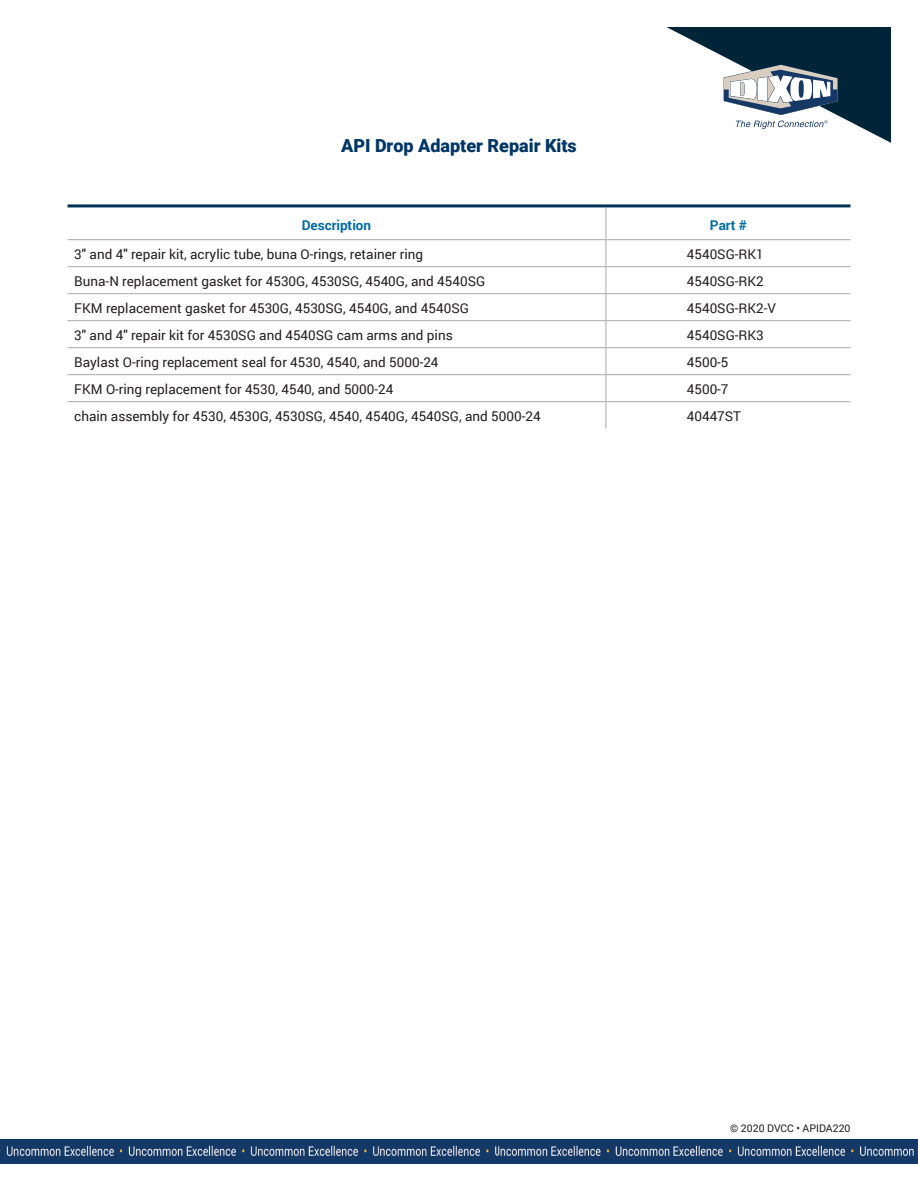
<style>
.page{position:relative;width:918px;height:1188px;background:#fff}
.page>*{position:absolute;margin:0;border:0;box-sizing:border-box;transform-origin:0 0}
._2020_Product_Name{font:900 18px "Roboto";color:#003667}
._2020_Table_Body_Tex{font:13.5px "Roboto";color:#231f20}
._2020_Table_Header{font:700 13.5px "Roboto";color:#006ba7}
.t1{font:10.5px "Roboto";color:#231f20}
</style>
<div class="page">
<svg style="left:666px;top:27px;width:225px;height:116px"></svg>
<hr style="left:68px;top:204px;width:538px;height:3px;background:#003056">
<hr style="left:606px;top:204px;width:245px;height:3px;background:#003056">
<hr style="left:606px;top:207px;width:1px;height:32px;background:#a8a9ad">
<hr style="left:68px;top:239px;width:538px;height:1px;background:#a8a9ad">
<hr style="left:606px;top:239px;width:245px;height:1px;background:#a8a9ad">
<hr style="left:68px;top:266px;width:538px;height:1px;background:#a8a9ad">
<hr style="left:606px;top:266px;width:245px;height:1px;background:#a8a9ad">
<hr style="left:68px;top:293px;width:538px;height:1px;background:#a8a9ad">
<hr style="left:606px;top:293px;width:245px;height:1px;background:#a8a9ad">
<hr style="left:68px;top:320px;width:538px;height:1px;background:#a8a9ad">
<hr style="left:606px;top:320px;width:245px;height:1px;background:#a8a9ad">
<hr style="left:68px;top:347px;width:538px;height:1px;background:#a8a9ad">
<hr style="left:606px;top:347px;width:245px;height:1px;background:#a8a9ad">
<hr style="left:68px;top:374px;width:538px;height:1px;background:#a8a9ad">
<hr style="left:606px;top:374px;width:245px;height:1px;background:#a8a9ad">
<hr style="left:68px;top:401px;width:538px;height:1px;background:#a8a9ad">
<hr style="left:606px;top:401px;width:245px;height:1px;background:#a8a9ad">
<svg style="left:606px;top:240px;width:1px;height:189px"></svg>
<img style="left:0;top:1139px;width:498px;height:24px">
<img style="left:498px;top:1139px;width:420px;height:24px">
<p class="_2020_Product_Name" style="left:341px;top:133px;width:237px">API Drop Adapter Repair Kits</p>
<p class="_2020_Table_Header" style="left:302px;top:216px;width:71px">Description</p>
<p class="_2020_Table_Header" style="left:710px;top:216px;width:38px">Part #</p>
<p class="_2020_Table_Body_Tex" style="left:74px;top:244px;width:351px">3" and 4" repair kit, acrylic tube, buna O-rings, retainer ring</p>
<p class="_2020_Table_Body_Tex" style="left:687px;top:244px;width:78px">4540SG-RK1</p>
<p class="_2020_Table_Body_Tex" style="left:74px;top:271px;width:413px">Buna-N replacement gasket for 4530G, 4530SG, 4540G, and 4540SG</p>
<p class="_2020_Table_Body_Tex" style="left:687px;top:271px;width:78px">4540SG-RK2</p>
<p class="_2020_Table_Body_Tex" style="left:74px;top:298px;width:396px">FKM replacement gasket for 4530G, 4530SG, 4540G, and 4540SG</p>
<p class="_2020_Table_Body_Tex" style="left:687px;top:298px;width:91px">4540SG-RK2-V</p>
<p class="_2020_Table_Body_Tex" style="left:74px;top:325px;width:380px">3" and 4" repair kit for 4530SG and 4540SG cam arms and pins</p>
<p class="_2020_Table_Body_Tex" style="left:687px;top:325px;width:78px">4540SG-RK3</p>
<p class="_2020_Table_Body_Tex" style="left:74px;top:352px;width:366px">Baylast O-ring replacement seal for 4530, 4540, and 5000-24</p>
<p class="_2020_Table_Body_Tex" style="left:687px;top:352px;width:43px">4500-5</p>
<p class="_2020_Table_Body_Tex" style="left:74px;top:379px;width:321px">FKM O-ring replacement for 4530, 4540, and 5000-24</p>
<p class="_2020_Table_Body_Tex" style="left:687px;top:379px;width:43px">4500-7</p>
<p class="_2020_Table_Body_Tex" style="left:74px;top:407px;width:468px">chain assembly for 4530, 4530G, 4530SG, 4540, 4540G, 4540SG, and 5000-24</p>
<p class="_2020_Table_Body_Tex" style="left:687px;top:407px;width:56px">40447ST</p>
<p class="t1" style="left:730px;top:1120px;width:122px">© 2020 DVCC • APIDA220</p>
</div>
